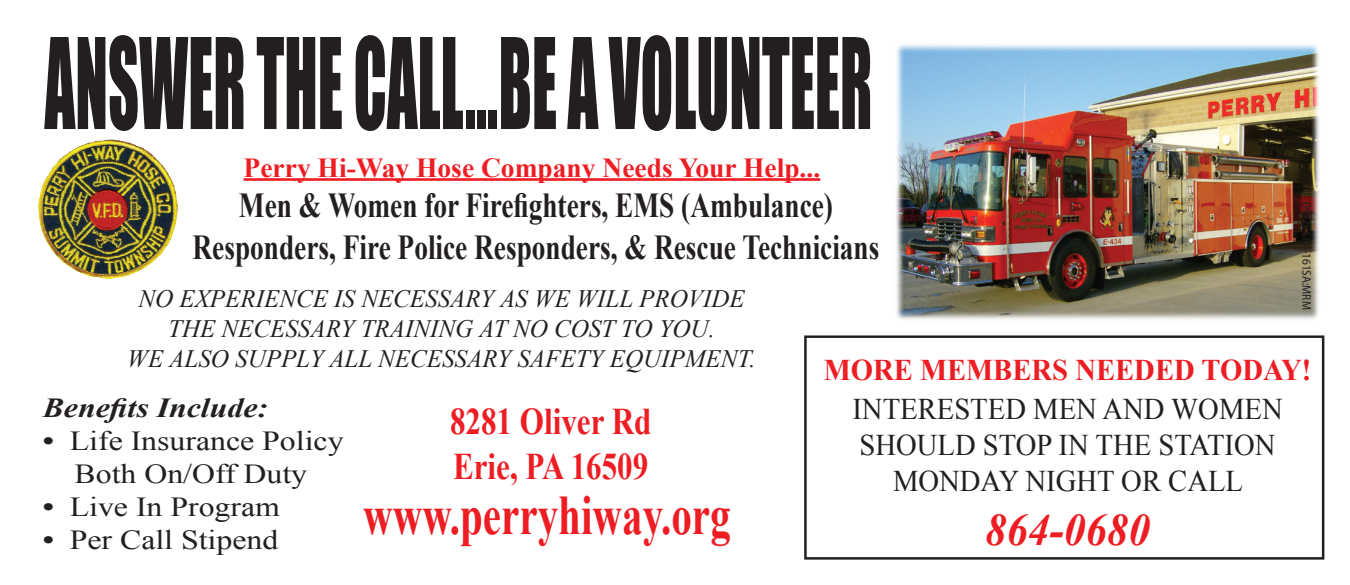
<style>
.page{position:relative;width:1350px;height:585px;background:#fff}
.page>*{position:absolute;margin:0;border:0;box-sizing:border-box;transform-origin:0 0}
.t1{font:116.5px "Impact";color:#231f20;scale:.52 1}
.t2{font:700 55.75px "Times New Roman";color:#ee1d23;scale:.74 1}
.t3{font:italic 700 45px "Times New Roman";color:#ee1d23;scale:.96 1}
.t4{font:700 37.5px/45px "Times New Roman";color:#ee1d23;scale:.83 1}
.t5{font:700 35px/42px "Times New Roman";color:#231f20;text-align:center;scale:.78 1}
.t6{font:30px/36px "Times New Roman";color:#231f20;text-align:center;scale:.96 1}
.t7{font:700 30px "Times New Roman";color:#ee1d23;scale:.96 1}
.t8{font:27.5px/33px "Times New Roman";color:#231f20;text-align:center;scale:1.16 1}
.t9{font:700 27.5px "Times New Roman";color:#ee1d23}
.t10{font:italic 700 27.5px "Times New Roman";color:#231f20;scale:1.16 1}
.t11{font:italic 25px/30px "Times New Roman";color:#231f20;text-align:center}
.t12{font:12.25px "Myriad Pro";color:#231f20;scale:.92 1}
.s1{font-weight:700}
</style>
<div class="page">
<img style="left:38px;top:139px;width:140px;height:140px">
<img style="left:896px;top:44px;width:423px;height:276px">
<hr style="left:244px;top:178px;width:576px;height:3px;background:#ee1d23">
<div style="left:804px;top:335px;width:520px;height:225px;border:2px solid #231f20"></div>
<h1 class="t1" style="left:45px;top:-7px;width:1594px">ANSWER THE CALL...BE A VOLUNTEER</h1>
<p class="t9" style="left:244px;top:148px;width:578px">Perry Hi-Way Hose Company Needs Your Help...</p>
<h3 class="t5" style="left:193px;top:183px;width:882px">Men &amp; Women for Firefighters, EMS (Ambulance)<br>Responders, Fire Police Responders, &amp; Rescue Technicians</h3>
<p class="t12" style="left:1314px;top:202px;width:119px;rotate:90deg">0912CC04-161SA:MRM</p>
<p class="t11" style="left:127px;top:283px;width:630px">NO EXPERIENCE IS NECESSARY AS WE WILL PROVIDE<br>THE NECESSARY TRAINING AT NO COST TO YOU.<br>WE ALSO SUPPLY ALL NECESSARY SAFETY EQUIPMENT.</p>
<p class="t10" style="left:43px;top:389px;width:196px">Benefits Include:</p>
<p class="t8" style="left:43px;top:424px;width:261px"><span class="s1">•</span> Life Insurance Policy<br>Both On/Off Duty</p>
<p class="t8" style="left:43px;top:490px;width:206px"><span class="s1">•</span> Live In Program</p>
<p class="t8" style="left:43px;top:523px;width:205px"><span class="s1">•</span> Per Call Stipend</p>
<p class="t7" style="left:824px;top:350px;width:510px">MORE MEMBERS NEEDED TODAY!</p>
<p class="t6" style="left:852px;top:390px;width:450px">INTERESTED MEN AND WOMEN<br>SHOULD STOP IN THE STATION<br>MONDAY NIGHT OR CALL</p>
<h3 class="t3" style="left:985px;top:498px;width:173px">864-0680</h3>
<h3 class="t4" style="left:450px;top:398px;width:244px">8281 Oliver Rd<br>Erie, PA 16509</h3>
<h2 class="t2" style="left:363px;top:477px;width:498px">www.perryhiway.org</h2>
</div>
